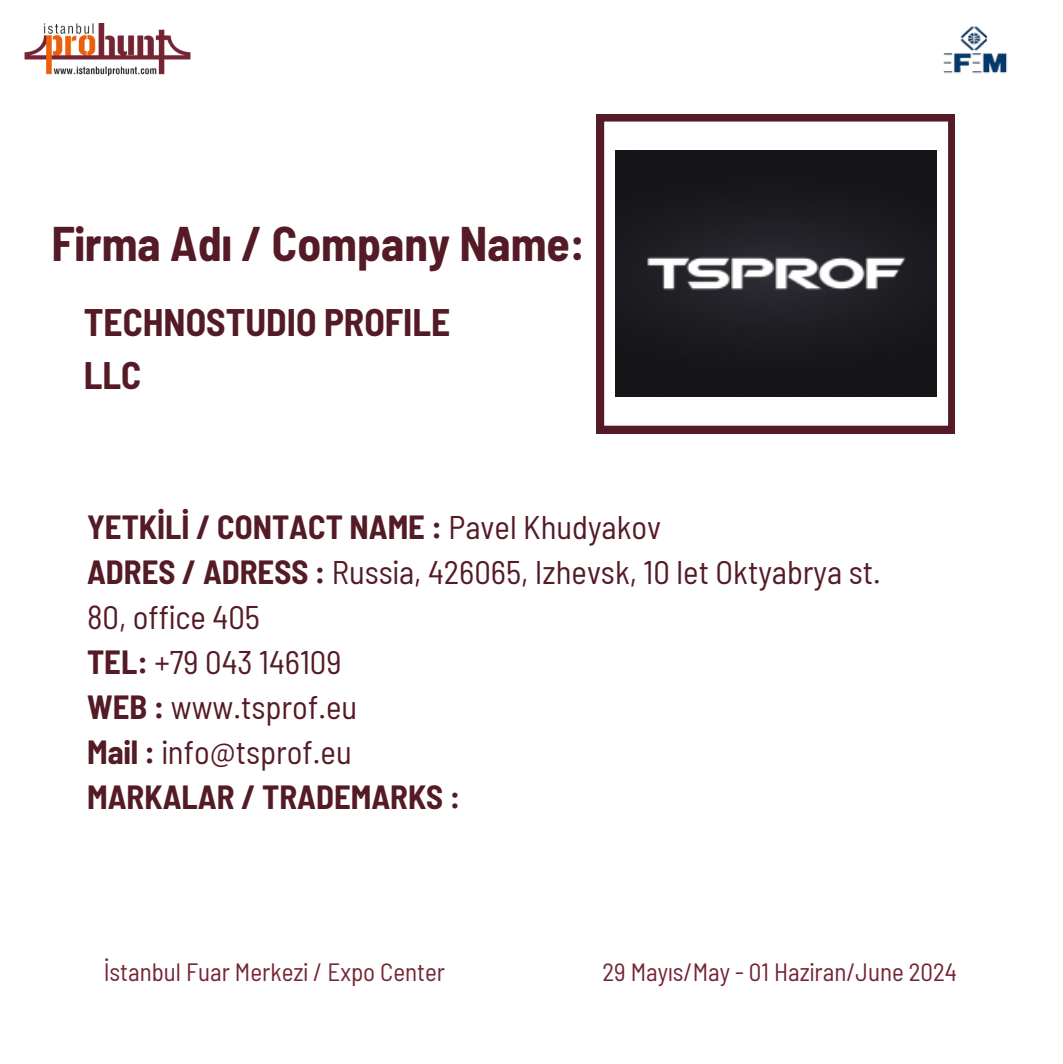
<style>
.page{position:relative;width:1063px;height:1064px;background:#fff}
.page>*{position:absolute;margin:0;border:0;box-sizing:border-box;transform-origin:0 0}
.t1{font:700 semi-condensed 47.5px "Barlow";color:#541b26}
.t2{font:700 semi-condensed 37.5px/52.5px "Barlow";color:#541b26}
.t3{font:semi-condensed 32.75px/45px "Barlow";color:#541b26}
.t4{font:semi-condensed 25px "Barlow";color:#752433}
.s1{font-weight:700}
</style>
<div class="page">
<img style="left:24px;top:24px;width:167px;height:52px">
<img style="left:943px;top:26px;width:65px;height:48px">
<svg style="left:596px;top:114px;width:359px;height:319px"></svg>
<img style="left:616px;top:151px;width:320px;height:245px">
<h2 class="t1" style="left:52px;top:213px;width:535px">Firma Adı / Company Name:</h2>
<p class="t2" style="left:84px;top:295px;width:368px">TECHNOSTUDIO PROFILE<br>LLC</p>
<p class="t3" style="left:87px;top:503px;width:795px"><span class="s1">YETKİLİ / CONTACT NAME :</span> Pavel Khudyakov<br><span class="s1">ADRES / ADRESS :</span> Russia, 426065, Izhevsk, 10 let Oktyabrya st.<br>80, office 405<br><span class="s1">TEL:</span> +79 043 146109<br><span class="s1">WEB :</span> www.tsprof.eu<br><span class="s1">Mail :</span> info@tsprof.eu<br><span class="s1">MARKALAR / TRADEMARKS :</span></p>
<h1 class="t4" style="left:104px;top:955px;width:343px">İstanbul Fuar Merkezi / Expo Center</h1>
<p class="t4" style="left:602px;top:955px;width:356px">29 Mayıs/May - 01 Haziran/June 2024</p>
</div>
